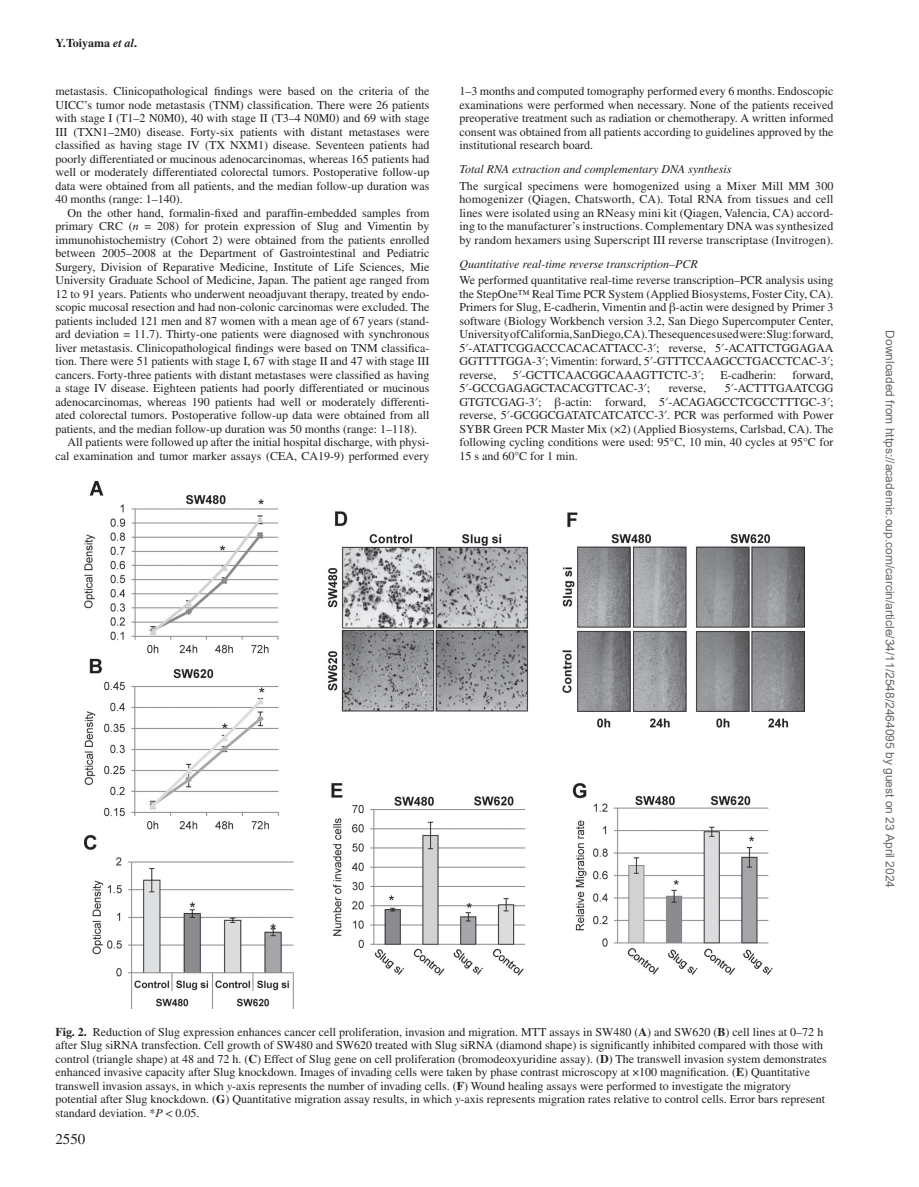
<style>
.page{position:relative;width:919px;height:1187px;background:#fff}
.page>*{position:absolute;margin:0;border:0;box-sizing:border-box;transform-origin:0 0}
.t1{font:15px "Times LT Std";color:#231f20}
.t2{font:12px/13.5px "Times LT Std";color:#231f20;text-align:justify}
.t3{font:12px "Arial";color:#666}
.t4{font:italic 12px "Times LT Std";color:#231f20}
.t5{font:700 12px "Times LT Std";color:#231f20}
.s1{font-style:italic}
.s2{font-family:"Gandhari Unicode"}
.s3{font-weight:700}
</style>
<div class="page">
<img style="left:84px;top:482px;width:720px;height:526px">
<p class="t5" style="left:55px;top:36px;width:83px">Y.Toiyama <span class="s1">et al</span>.</p>
<p class="t2" style="left:55px;top:84px;width:375px">metastasis. Clinicopathological findings were based on the criteria of the UICC’s tumor node metastasis (TNM) classification. There were 26 patients with stage I (T1–2 N0M0), 40 with stage II (T3–4 N0M0) and 69 with stage III (TXN1–2M0) disease. Forty-six patients with distant metastases were classified as having stage IV (TX NXM1) disease. Seventeen patients had poorly differentiated or mucinous adenocarcinomas, whereas 165 patients had well or moderately differentiated colorectal tumors. Postoperative follow-up data were obtained from all patients, and the median follow-up duration was 40 months (range: 1–140).</p>
<p class="t2" style="left:55px;top:206px;width:375px;text-indent:12px">On the other hand, formalin-fixed and paraffin-embedded samples from primary CRC (<span class="s1">n</span> = 208) for protein expression of Slug and Vimentin by immunohistochemistry (Cohort 2) were obtained from the patients enrolled between 2005–2008 at the Department of Gastrointestinal and Pediatric Surgery, Division of Reparative Medicine, Institute of Life Sciences, Mie University Graduate School of Medicine, Japan. The patient age ranged from 12 to 91 years. Patients who underwent neoadjuvant therapy, treated by endo&shy;scopic mucosal resection and had non-colonic carcinomas were excluded. The patients included 121 men and 87 women with a mean age of 67 years (stand&shy;ard deviation = 11.7). Thirty-one patients were diagnosed with synchronous liver metastasis. Clinicopathological findings were based on TNM classifica&shy;tion. There were 51 patients with stage I, 67 with stage II and 47 with stage III cancers. Forty-three patients with distant metastases were classified as having a stage IV disease. Eighteen patients had poorly differentiated or mucinous adenocarcinomas, whereas 190 patients had well or moderately differenti&shy;ated colorectal tumors. Postoperative follow-up data were obtained from all patients, and the median follow-up duration was 50 months (range: 1–118).</p>
<p class="t2" style="left:55px;top:435px;width:375px;text-align:right">All patients were followed up after the initial hospital discharge, with physi&shy;cal examination and tumor marker assays (CEA, CA19-9) performed every</p>
<p class="t2" style="left:459px;top:84px;width:375px">1–3 months and computed tomography performed every 6 months. Endoscopic examinations were performed when necessary. None of the patients received preoperative treatment such as radiation or chemotherapy. A written informed consent was obtained from all patients according to guidelines approved by the institutional research board.</p>
<p class="t4" style="left:459px;top:163px;width:273px">Total RNA extraction and complementary DNA synthesis</p>
<p class="t2" style="left:459px;top:179px;width:375px">The surgical specimens were homogenized using a Mixer Mill MM 300 homogenizer (Qiagen, Chatsworth, CA). Total RNA from tissues and cell lines were isolated using an RNeasy mini kit (Qiagen, Valencia, CA) accord&shy;ing to the manufacturer’s instructions. Complementary DNA was synthesized by random hexamers using Superscript III reverse transcriptase (Invitrogen).</p>
<p class="t4" style="left:459px;top:257px;width:240px">Quantitative real-time reverse transcription–PCR</p>
<p class="t2" style="left:459px;top:273px;width:375px">We performed quantitative real-time reverse transcription–PCR analysis using the StepOne™ Real Time PCR System (Applied Biosystems, Foster City, CA).<br>Primers for Slug, E-cadherin, Vimentin and <span class="s2">β</span>-actin were designed by Primer 3 software (Biology Workbench version 3.2, San Diego Supercomputer Center, University of California, San Diego, CA). The sequences used were: Slug: forward, 5<span class="s2">′</span>-ATATTCGGACCCACACATTACC-3<span class="s2">′</span>; reverse, 5<span class="s2">′</span>-ACATTCTGGAGAA GGTTTTGGA-3<span class="s2">′</span>; Vimentin: forward, 5<span class="s2">′</span>-GTTTCCAAGCCTGACCTCAC-3<span class="s2">′</span>; reverse,</p>
<p class="t2" style="left:513px;top:368px;width:193px">5<span class="s2">′</span>-GCTTCAACGGCAAAGTTCTC-3<span class="s2">′</span>;</p>
<p class="t2" style="left:720px;top:368px;width:57px">E-cadherin:</p>
<p class="t2" style="left:792px;top:368px;width:42px">forward,</p>
<p class="t2" style="left:459px;top:381px;width:192px">5<span class="s2">′</span>-GCCGAGAGCTACACGTTCAC-3<span class="s2">′</span>;</p>
<p class="t2" style="left:669px;top:381px;width:39px">reverse,</p>
<p class="t2" style="left:459px;top:381px;width:375px;text-indent:265px">5<span class="s2">′</span>-ACTTTGAATCGG GTGTCGAG-3<span class="s2">′</span>; <span class="s2">β</span>-actin: forward, 5<span class="s2">′</span>-ACAGAGCCTCGCCTTTGC-3<span class="s2">′</span>; reverse, 5<span class="s2">′</span>-GCGGCGATATCATCATCC-3<span class="s2">′</span>. PCR was performed with Power SYBR Green PCR Master Mix (×2) (Applied Biosystems, Carlsbad, CA). The following cycling conditions were used: 95°C, 10 min, 40 cycles at 95°C for 15 s and 60°C for 1 min.</p>
<p class="t3" style="left:894px;top:330px;width:559px;rotate:90deg">Downloaded from https://academic.oup.com/carcin/article/34/11/2548/2464095 by guest on 23 April 2024</p>
<p class="t2" style="left:55px;top:1024px;width:772px;text-align:left"><span class="s3">Fig. 2.</span> Reduction of Slug expression enhances cancer cell proliferation, invasion and migration. MTT assays in SW480 (<span class="s3">A</span>) and SW620 (<span class="s3">B</span>) cell lines at 0–72 h after Slug siRNA transfection. Cell growth of SW480 and SW620 treated with Slug siRNA (diamond shape) is significantly inhibited compared with those with control (triangle shape) at 48 and 72 h. (<span class="s3">C</span>) Effect of Slug gene on cell proliferation (bromodeoxyuridine assay). (<span class="s3">D</span>) The transwell invasion system demonstrates enhanced invasive capacity after Slug knockdown. Images of invading cells were taken by phase contrast microscopy at ×100 magnification. (<span class="s3">E</span>) Quantitative transwell invasion assays, in which <span class="s1">y</span>-axis represents the number of invading cells. (<span class="s3">F</span>) Wound healing assays were performed to investigate the migratory potential after Slug knockdown. (<span class="s3">G</span>) Quantitative migration assay results, in which <span class="s1">y</span>-axis represents migration rates relative to control cells. Error bars represent standard deviation. *<span class="s1">P</span> &lt; 0.05.</p>
<p class="t1" style="left:55px;top:1130px;width:31px">2550</p>
</div>
